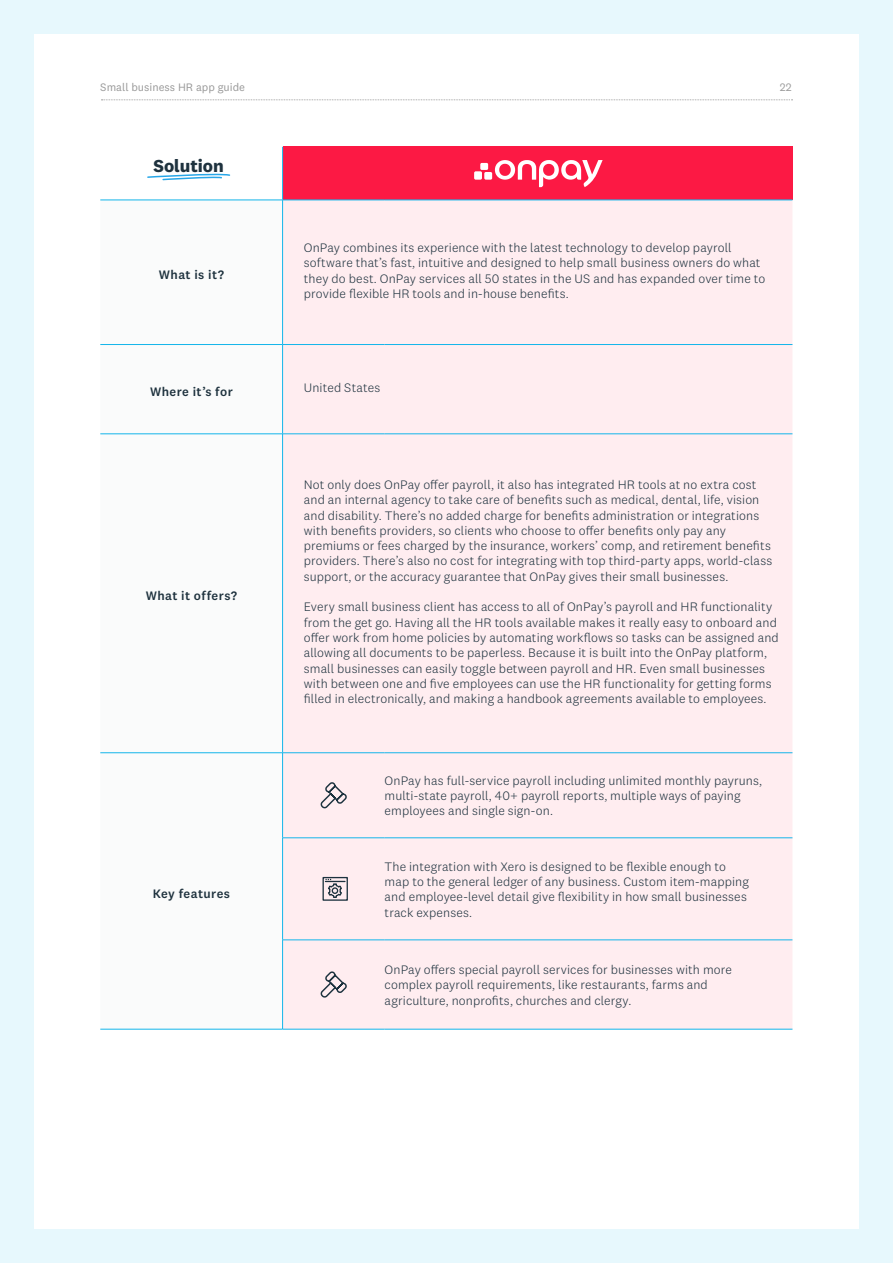
<style>
.page{position:relative;width:893px;height:1263px;background:#e7f8fd}
.page>*{position:absolute;margin:0;border:0;box-sizing:border-box;transform-origin:0 0}
.t1{font:700 18px "National 2";color:#1e323e}
.t2{font:300 12.75px/15.3px "National 2";letter-spacing:.01em;color:#1e323e}
.t3{font:500 12.75px "National 2";letter-spacing:.035em;color:#1e323e}
.t4{font:11.25px "National 2";color:#999}
</style>
<div class="page">
<div style="left:34px;top:34px;width:825px;height:1195px;background:#fff"></div>
<svg style="left:101px;top:99px;width:691px;height:1px"></svg>
<div style="left:283px;top:147px;width:509px;height:53px;background:#fc1944"></div>
<svg style="left:100px;top:345px;width:182px;height:684px"></svg>
<div style="left:283px;top:201px;width:509px;height:828px;background:#ffedf0"></div>
<hr style="left:100px;top:344px;width:183px;height:1px;background:#13b5ea">
<hr style="left:283px;top:344px;width:102px;height:1px;background:#13b5ea">
<hr style="left:385px;top:344px;width:407px;height:1px;background:#13b5ea">
<hr style="left:100px;top:434px;width:183px;height:1px;background:#13b5ea">
<hr style="left:283px;top:434px;width:102px;height:1px;background:#13b5ea">
<hr style="left:385px;top:434px;width:407px;height:1px;background:#13b5ea">
<hr style="left:100px;top:752px;width:183px;height:1px;background:#13b5ea">
<hr style="left:283px;top:752px;width:102px;height:1px;background:#13b5ea">
<hr style="left:385px;top:752px;width:407px;height:1px;background:#13b5ea">
<hr style="left:282px;top:837px;width:103px;height:1px;background:#13b5ea">
<hr style="left:385px;top:837px;width:407px;height:1px;background:#13b5ea">
<hr style="left:282px;top:940px;width:103px;height:1px;background:#13b5ea">
<hr style="left:385px;top:940px;width:407px;height:1px;background:#13b5ea">
<hr style="left:100px;top:1029px;width:183px;height:1px;background:#13b5ea">
<hr style="left:283px;top:1029px;width:102px;height:1px;background:#13b5ea">
<hr style="left:385px;top:1029px;width:407px;height:1px;background:#13b5ea">
<hr style="left:282px;top:147px;width:1px;height:53px;background:#13b5ea">
<hr style="left:100px;top:200px;width:183px;height:1px;background:#13b5ea">
<hr style="left:283px;top:200px;width:102px;height:1px;background:#13b5ea">
<hr style="left:282px;top:200px;width:1px;height:144px;background:#13b5ea">
<hr style="left:385px;top:200px;width:407px;height:1px;background:#13b5ea">
<hr style="left:282px;top:345px;width:1px;height:89px;background:#13b5ea">
<hr style="left:282px;top:434px;width:1px;height:318px;background:#13b5ea">
<hr style="left:282px;top:753px;width:1px;height:85px;background:#13b5ea">
<hr style="left:282px;top:838px;width:1px;height:102px;background:#13b5ea">
<hr style="left:282px;top:940px;width:1px;height:89px;background:#13b5ea">
<svg style="left:321px;top:782px;width:26px;height:26px"></svg>
<svg style="left:322px;top:876px;width:27px;height:25px"></svg>
<svg style="left:321px;top:971px;width:26px;height:27px"></svg>
<svg style="left:147px;top:173px;width:84px;height:8px"></svg>
<svg style="left:495px;top:160px;width:108px;height:27px"></svg>
<div style="left:480px;top:163px;width:8px;height:7px;background:#fff"></div>
<div style="left:474px;top:171px;width:8px;height:9px;background:#fff;border-radius:2px"></div>
<div style="left:484px;top:172px;width:8px;height:8px;background:#fff;border-radius:2px"></div>
<p class="t4" style="left:100px;top:80px;width:146px">Small business HR app guide</p>
<h1 class="t1" style="left:153px;top:155px;width:72px">Solution</h1>
<p class="t3" style="left:159px;top:267px;width:67px">What is it?</p>
<p class="t4" style="left:780px;top:80px;width:13px">22</p>
<p class="t2" style="left:304px;top:240px;width:463px">OnPay combines its experience with the latest technology to develop payroll software that’s fast, intuitive and designed to help small business owners do what they do best. OnPay services all 50 states in the US and has expanded over time to provide flexible HR tools and in-house benefits.</p>
<p class="t3" style="left:150px;top:384px;width:84px">Where it’s for</p>
<p class="t2" style="left:304px;top:380px;width:78px">United States</p>
<p class="t3" style="left:146px;top:588px;width:93px">What it offers?</p>
<p class="t3" style="left:153px;top:886px;width:79px">Key features</p>
<p class="t2" style="left:304px;top:477px;width:470px">Not only does OnPay offer payroll, it also has integrated HR tools at no extra cost and an internal agency to take care of benefits such as medical, dental, life, vision and disability. There’s no added charge for benefits administration or integrations with benefits providers, so clients who choose to offer benefits only pay any premiums or fees charged by the insurance, workers’ comp, and retirement benefits providers. There’s also no cost for integrating with top third-party apps, world-class support, or the accuracy guarantee that OnPay gives their small businesses.</p>
<p class="t2" style="left:304px;top:599px;width:476px">Every small business client has access to all of OnPay’s payroll and HR functionality from the get go. Having all the HR tools available makes it really easy to onboard and offer work from home policies by automating workflows so tasks can be assigned and allowing all documents to be paperless. Because it is built into the OnPay platform, small businesses can easily toggle between payroll and HR. Even small businesses with between one and five employees can use the HR functionality for getting forms filled in electronically, and making a handbook agreements available to employees.</p>
<p class="t2" style="left:385px;top:773px;width:379px">OnPay has full-service payroll including unlimited monthly payruns, multi-state payroll, 40+ payroll reports, multiple ways of paying employees and single sign-on.</p>
<p class="t2" style="left:385px;top:859px;width:366px">The integration with Xero is designed to be flexible enough to map to the general ledger of any business. Custom item-mapping and employee-level detail give flexibility in how small businesses track expenses.</p>
<p class="t2" style="left:385px;top:962px;width:349px">OnPay offers special payroll services for businesses with more complex payroll requirements, like restaurants, farms and agriculture, nonprofits, churches and clergy.</p>
</div>
